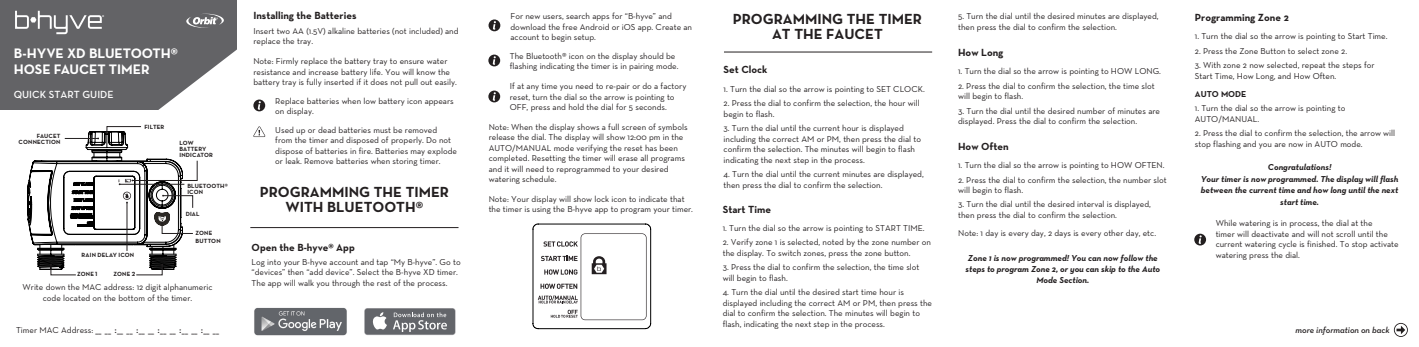
<style>
.page{position:relative;width:1419px;height:347px;background:#fff}
.page>*{position:absolute;margin:0;border:0;box-sizing:border-box;transform-origin:0 0}
.t1{font:700 14.88px/14.9px "Neutraface Text";color:#231f20;text-align:center}
.t2{font:700 14px/16.8px "Neutraface Text";color:#fff}
.t3{font:11.38px "Neutraface Text";color:#231f20}
.t4{font:700 10.5px "Neutraface Text";color:#231f20}
.t5{font:600 10.5px "Neutraface Text";color:#fff}
.t6{font:8.75px/10.5px "Neutraface Text";color:#231f20}
.t7{font:italic 700 8.75px/11.4px "Neutraface Text";color:#231f20;text-align:center}
.t8{font:italic 600 8.75px "Neutraface Text";color:#231f20}
.t9{font:700 8.75px "Neutraface Text";color:#231f20}
.t10{font:700 6.12px/6.1px "Neutraface Text";letter-spacing:.03em;color:#231f20;text-align:right}
.t11{font:700 6.12px/6.1px "Neutraface Text";letter-spacing:.005em;color:#231f20}
.s1{font-size:8.75px}
</style>
<div class="page">
<div style="left:0;top:0;width:237px;height:110px;background:#636366"></div>
<svg style="left:15px;top:11px;width:89px;height:23px"></svg>
<svg style="left:186px;top:14px;width:38px;height:14px"></svg>
<svg style="left:253px;top:99px;width:12px;height:12px"></svg>
<svg style="left:258px;top:101px;width:3px;height:9px"></svg>
<svg style="left:253px;top:126px;width:12px;height:11px"></svg>
<div style="left:488px;top:19px;width:12px;height:12px;background:#231f20;border-radius:50%"></div>
<svg style="left:493px;top:21px;width:3px;height:9px"></svg>
<svg style="left:488px;top:54px;width:12px;height:12px"></svg>
<svg style="left:492px;top:56px;width:4px;height:9px"></svg>
<svg style="left:488px;top:90px;width:12px;height:12px"></svg>
<svg style="left:492px;top:92px;width:4px;height:9px"></svg>
<svg style="left:364px;top:307px;width:92px;height:28px"></svg>
<div style="left:365px;top:308px;width:90px;height:26px;background:#63656a;border-radius:3px"></div>
<svg style="left:372px;top:312px;width:15px;height:17px"></svg>
<svg style="left:393px;top:312px;width:54px;height:19px"></svg>
<img style="left:254px;top:307px;width:93px;height:29px">
<svg style="left:532px;top:223px;width:119px;height:106px"></svg>
<hr style="left:724px;top:51px;width:208px;height:1px;background:#231f20">
<hr style="left:250px;top:227px;width:208px;height:1px;background:#231f20">
<svg style="left:1393px;top:322px;width:14px;height:14px"></svg>
<svg style="left:158px;top:49px;width:79px;height:61px"></svg>
<svg style="left:27px;top:126px;width:171px;height:149px"></svg>
<svg style="left:1194px;top:233px;width:12px;height:12px"></svg>
<svg style="left:1198px;top:235px;width:3px;height:8px"></svg>
<p class="t2" style="left:14px;top:44px;width:166px">B-HYVE XD BLUETOOTH®<br>HOSE FAUCET TIMER</p>
<p class="t5" style="left:14px;top:88px;width:101px">QUICK START GUIDE</p>
<p class="t10" style="left:19px;top:132px;width:43px">FAUCET<br>CONNECTION</p>
<p class="t10" style="left:144px;top:123px;width:21px">FILTER</p>
<p class="t10" style="left:82px;top:251px;width:54px">RAIN DELAY ICON</p>
<p class="t10" style="left:77px;top:271px;width:22px">ZONE 1</p>
<p class="t10" style="left:113px;top:271px;width:23px">ZONE 2</p>
<p class="t11" style="left:179px;top:139px;width:28px">LOW<br>BATTERY</p>
<p class="t10" style="left:179px;top:151px;width:35px">INDICATOR</p>
<p class="t10" style="left:187px;top:182px;width:42px">BLUETOOTH®</p>
<p class="t10" style="left:187px;top:188px;width:17px">ICON</p>
<p class="t10" style="left:186px;top:211px;width:15px">DIAL</p>
<p class="t10" style="left:196px;top:229px;width:27px;line-height:7.4px;text-align:left">ZONE<br>BUTTON</p>
<p class="t6" style="left:23px;top:281px;width:191px;text-align:center">Write down the MAC address: 12 digit alphanumeric code located on the bottom of the timer.</p>
<p class="t3" style="left:16px;top:321px;width:204px"><span class="s1">Timer MAC Address:</span> __ __ :__ __ :__ __ :__ __ :__ __ :__ __</p>
<p class="t4" style="left:253px;top:9px;width:105px">Installing the Batteries</p>
<p class="t6" style="left:253px;top:25px;width:207px">Insert two AA (1.5V) alkaline batteries (not included) and replace the tray.</p>
<p class="t6" style="left:253px;top:56px;width:205px">Note: Firmly replace the battery tray to ensure water resistance and increase battery life. You will know the battery tray is fully inserted if it does not pull out easily.</p>
<p class="t6" style="left:275px;top:95px;width:180px">Replace batteries when low battery icon appears on display.</p>
<p class="t6" style="left:275px;top:124px;width:183px">Used up or dead batteries must be removed<br>from the timer and disposed of properly. Do not dispose of batteries in fire. Batteries may explode or leak. Remove batteries when storing timer.</p>
<p class="t1" style="left:260px;top:184px;width:191px">PROGRAMMING THE TIMER<br>WITH BLUETOOTH®</p>
<p class="t4" style="left:252px;top:240px;width:105px">Open the B-hyve® App</p>
<p class="t6" style="left:252px;top:256px;width:210px">Log into your B-hyve account and tap “My B-hyve”. Go to “devices” then “add device”. Select the B-hyve XD timer.<br>The app will walk you through the rest of the process.</p>
<p class="t6" style="left:510px;top:11px;width:183px">For new users, search apps for “B-hyve” and download the free Android or iOS app. Create an account to begin setup.</p>
<p class="t6" style="left:510px;top:50px;width:170px">The Bluetooth® icon on the display should be flashing indicating the timer is in pairing mode.</p>
<p class="t6" style="left:510px;top:81px;width:178px">If at any time you need to re-pair or do a factory reset, turn the dial so the arrow is pointing to<br>OFF, press and hold the dial for 5 seconds.</p>
<p class="t6" style="left:489px;top:121px;width:200px">Note: When the display shows a full screen of symbols release the dial. The display will show 12:00 pm in the AUTO/MANUAL mode verifying the reset has been completed. Resetting the timer will erase all programs and it will need to reprogrammed to your desired watering schedule.</p>
<p class="t6" style="left:489px;top:193px;width:206px">Note: Your display will show lock icon to indicate that the timer is using the B-hyve app to program your timer.</p>
<p class="t1" style="left:733px;top:11px;width:191px">PROGRAMMING THE TIMER<br>AT THE FAUCET</p>
<p class="t4" style="left:723px;top:63px;width:45px">Set Clock</p>
<p class="t6" style="left:723px;top:83px;width:203px">1. Turn the dial so the arrow is pointing to SET CLOCK.</p>
<p class="t6" style="left:723px;top:98px;width:198px">2. Press the dial to confirm the selection, the hour will begin to flash.</p>
<p class="t6" style="left:723px;top:123px;width:199px">3. Turn the dial until the current hour is displayed including the correct AM or PM, then press the dial to confirm the selection. The minutes will begin to flash indicating the next step in the process.</p>
<p class="t6" style="left:723px;top:168px;width:202px">4. Turn the dial until the current minutes are displayed, then press the dial to confirm the selection.</p>
<p class="t4" style="left:723px;top:202px;width:50px">Start Time</p>
<p class="t6" style="left:723px;top:222px;width:203px">1. Turn the dial so the arrow is pointing to START TIME.</p>
<p class="t6" style="left:723px;top:237px;width:210px">2. Verify zone 1 is selected, noted by the zone number on the display. To switch zones, press the zone button.</p>
<p class="t6" style="left:723px;top:262px;width:198px">3. Press the dial to confirm the selection, the time slot will begin to flash.</p>
<p class="t6" style="left:723px;top:286px;width:211px">4. Turn the dial until the desired start time hour is displayed including the correct AM or PM, then press the dial to confirm the selection. The minutes will begin to flash, indicating the next step in the process.</p>
<p class="t6" style="left:958px;top:11px;width:202px">5. Turn the dial until the desired minutes are displayed, then press the dial to confirm the selection.</p>
<p class="t4" style="left:958px;top:45px;width:47px">How Long</p>
<p class="t6" style="left:958px;top:66px;width:204px">1. Turn the dial so the arrow is pointing to HOW LONG.</p>
<p class="t6" style="left:958px;top:80px;width:198px">2. Press the dial to confirm the selection, the time slot will begin to flash.</p>
<p class="t6" style="left:958px;top:105px;width:203px">3. Turn the dial until the desired number of minutes are displayed. Press the dial to confirm the selection.</p>
<p class="t4" style="left:958px;top:139px;width:52px">How Often</p>
<p class="t6" style="left:958px;top:159px;width:208px">1. Turn the dial so the arrow is pointing to HOW OFTEN.</p>
<p class="t6" style="left:958px;top:174px;width:210px">2. Press the dial to confirm the selection, the number slot will begin to flash.</p>
<p class="t6" style="left:958px;top:199px;width:194px">3. Turn the dial until the desired interval is displayed, then press the dial to confirm the selection.</p>
<p class="t6" style="left:958px;top:228px;width:199px">Note: 1 day is every day, 2 days is every other day, etc.</p>
<p class="t7" style="left:965px;top:251px;width:196px">Zone 1 is now programmed! You can now follow the steps to program Zone 2, or you can skip to the Auto<br>Mode Section.</p>
<p class="t4" style="left:1195px;top:10px;width:95px">Programming Zone 2</p>
<p class="t6" style="left:1195px;top:31px;width:194px">1. Turn the dial so the arrow is pointing to Start Time.</p>
<p class="t6" style="left:1195px;top:45px;width:154px">2. Press the Zone Button to select zone 2.</p>
<p class="t6" style="left:1195px;top:60px;width:181px">3. With zone 2 now selected, repeat the steps for<br>Start Time, How Long, and How Often.</p>
<p class="t9" style="left:1195px;top:88px;width:53px">AUTO MODE</p>
<p class="t6" style="left:1195px;top:103px;width:152px">1. Turn the dial so the arrow is pointing to<br>AUTO/MANUAL.</p>
<p class="t6" style="left:1195px;top:128px;width:202px">2. Press the dial to confirm the selection, the arrow will stop flashing and you are now in AUTO mode.</p>
<p class="t7" style="left:1268px;top:161px;width:65px">Congratulations!</p>
<p class="t7" style="left:1201px;top:173px;width:199px">Your timer is now programmed. The display will flash</p>
<p class="t7" style="left:1201px;top:184px;width:199px">between the current time and how long until the next</p>
<p class="t7" style="left:1280px;top:196px;width:40px">start time.</p>
<p class="t6" style="left:1215px;top:218px;width:184px">While watering is in process, the dial at the<br>timer will deactivate and will not scroll until the current watering cycle is finished. To stop activate watering press the dial.</p>
<p class="t8" style="left:1295px;top:324px;width:95px">more information on back</p>
</div>
